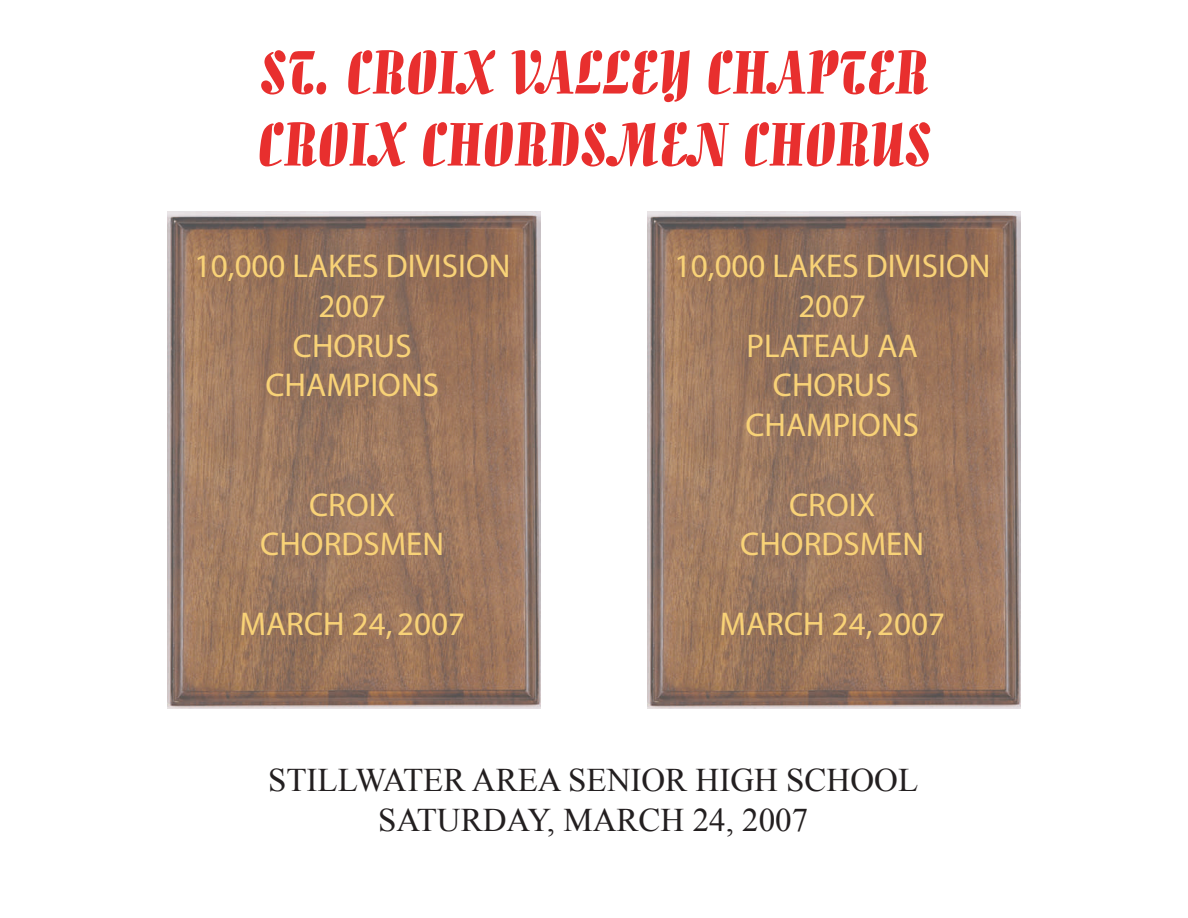
<style>
.page{position:relative;width:1188px;height:918px;background:#fff}
.page>*{position:absolute;margin:0;border:0;box-sizing:border-box;transform-origin:0 0}
.t1{font:60px/72px "Allegro BT";color:#e82f2e}
.t2{font:33px/39.8px "Myriad";color:#f8d277;text-align:center}
.t3{font:33px/39.8px "Times New Roman";color:#231f20;text-align:center}
</style>
<div class="page">
<img style="left:168px;top:212px;width:372px;height:497px">
<img style="left:648px;top:212px;width:372px;height:497px">
<h1 class="t1" style="left:258px;top:37px;width:676px">ST. CROIX VALLEY CHAPTER<br>CROIX CHORDSMEN CHORUS</h1>
<p class="t2" style="left:194px;top:248px;width:318px">10,000 LAKES DIVISION<br>2007<br>CHORUS<br>CHAMPIONS</p>
<p class="t2" style="left:260px;top:486px;width:185px">CROIX<br>CHORDSMEN</p>
<p class="t2" style="left:240px;top:605px;width:227px">MARCH 24, 2007</p>
<p class="t2" style="left:674px;top:248px;width:318px">10,000 LAKES DIVISION<br>2007<br>PLATEAU AA<br>CHORUS<br>CHAMPIONS</p>
<p class="t2" style="left:740px;top:486px;width:185px">CROIX<br>CHORDSMEN</p>
<p class="t2" style="left:720px;top:605px;width:227px">MARCH 24, 2007</p>
<p class="t3" style="left:268px;top:760px;width:652px">STILLWATER AREA SENIOR HIGH SCHOOL<br>SATURDAY, MARCH 24, 2007</p>
</div>
